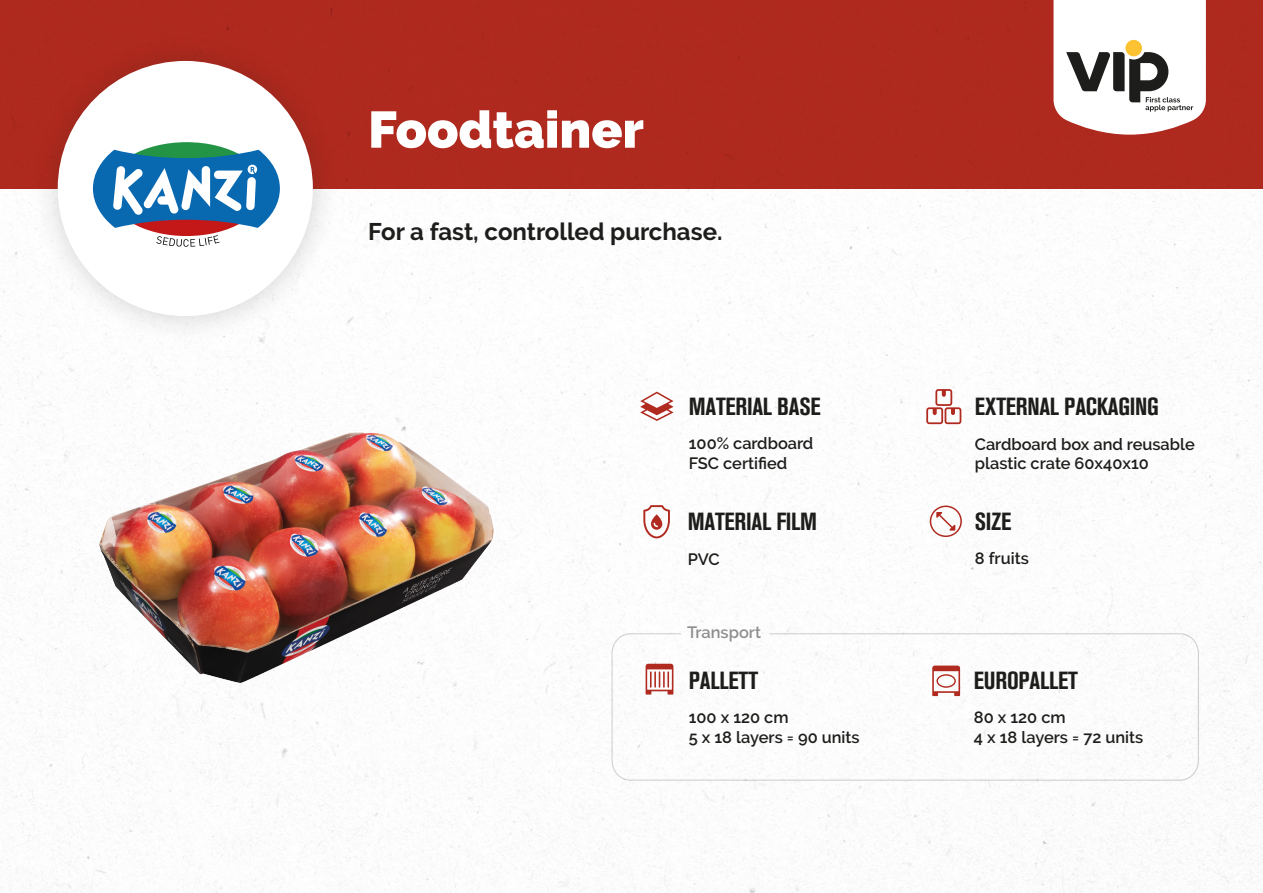
<style>
.page{position:relative;width:1263px;height:893px;background:#fff}
.page>*{position:absolute;margin:0;border:0;box-sizing:border-box;transform-origin:0 0}
.t1{font:900 51.3px "Raleway";color:#fff}
.t2{font:24.6px "Akzidenz Grotesk BQ Bd Cnd Alt";letter-spacing:-.01em;color:#1d1d1b}
.t3{font:700 24px "Raleway";color:#1d1d1b}
.t4{font:600 16.35px/19.6px "Raleway";color:#1d1d1b}
</style>
<div class="page">
<img style="left:0;top:0;width:1263px;height:893px">
<div style="left:611px;top:633px;width:588px;height:148px;border:1px solid #1d1d1b;border-radius:19px"></div>
<svg style="left:1053px;top:0;width:153px;height:135px"></svg>
<div style="left:30px;top:33px;width:311px;height:311px;background:#1d1d1b;opacity:.2"></div>
<div style="left:58px;top:61px;width:255px;height:255px;background:#fff;border-radius:50%"></div>
<svg style="left:93px;top:142px;width:187px;height:105px"></svg>
<img style="left:53px;top:336px;width:487px;height:443px">
<svg style="left:926px;top:389px;width:35px;height:35px"></svg>
<svg style="left:643px;top:505px;width:27px;height:33px"></svg>
<svg style="left:646px;top:664px;width:27px;height:31px"></svg>
<svg style="left:932px;top:666px;width:28px;height:30px"></svg>
<svg style="left:930px;top:506px;width:32px;height:31px"></svg>
<svg style="left:640px;top:392px;width:34px;height:29px"></svg>
<p class="t1" style="left:368px;top:100px;width:277px">Foodtainer</p>
<p class="t3" style="left:368px;top:218px;width:356px">For a fast, controlled purchase.</p>
<p class="t2" style="left:689px;top:392px;width:133px">MATERIAL BASE</p>
<p class="t2" style="left:975px;top:393px;width:186px">EXTERNAL PACKAGING</p>
<p class="t4" style="left:689px;top:433px;width:126px">100% cardboard</p>
<p class="t4" style="left:689px;top:453px;width:100px">FSC certified</p>
<p class="t4" style="left:975px;top:434px;width:221px">Cardboard box and reusable plastic crate 60x40x10</p>
<p class="t2" style="left:688px;top:508px;width:131px">MATERIAL FILM</p>
<p class="t4" style="left:688px;top:549px;width:33px">PVC</p>
<p class="t2" style="left:975px;top:507px;width:38px">SIZE</p>
<p class="t4" style="left:975px;top:549px;width:55px">8 fruits</p>
<p class="t4" style="left:687px;top:622px;width:75px">Transport</p>
<p class="t2" style="left:689px;top:666px;width:71px">PALLETT</p>
<p class="t2" style="left:974px;top:666px;width:105px">EUROPALLET</p>
<p class="t4" style="left:689px;top:708px;width:101px">100 x 120 cm</p>
<p class="t4" style="left:689px;top:727px;width:172px">5 x 18 layers = 90 units</p>
<p class="t4" style="left:974px;top:708px;width:93px">80 x 120 cm</p>
<p class="t4" style="left:974px;top:728px;width:171px">4 x 18 layers = 72 units</p>
</div>
